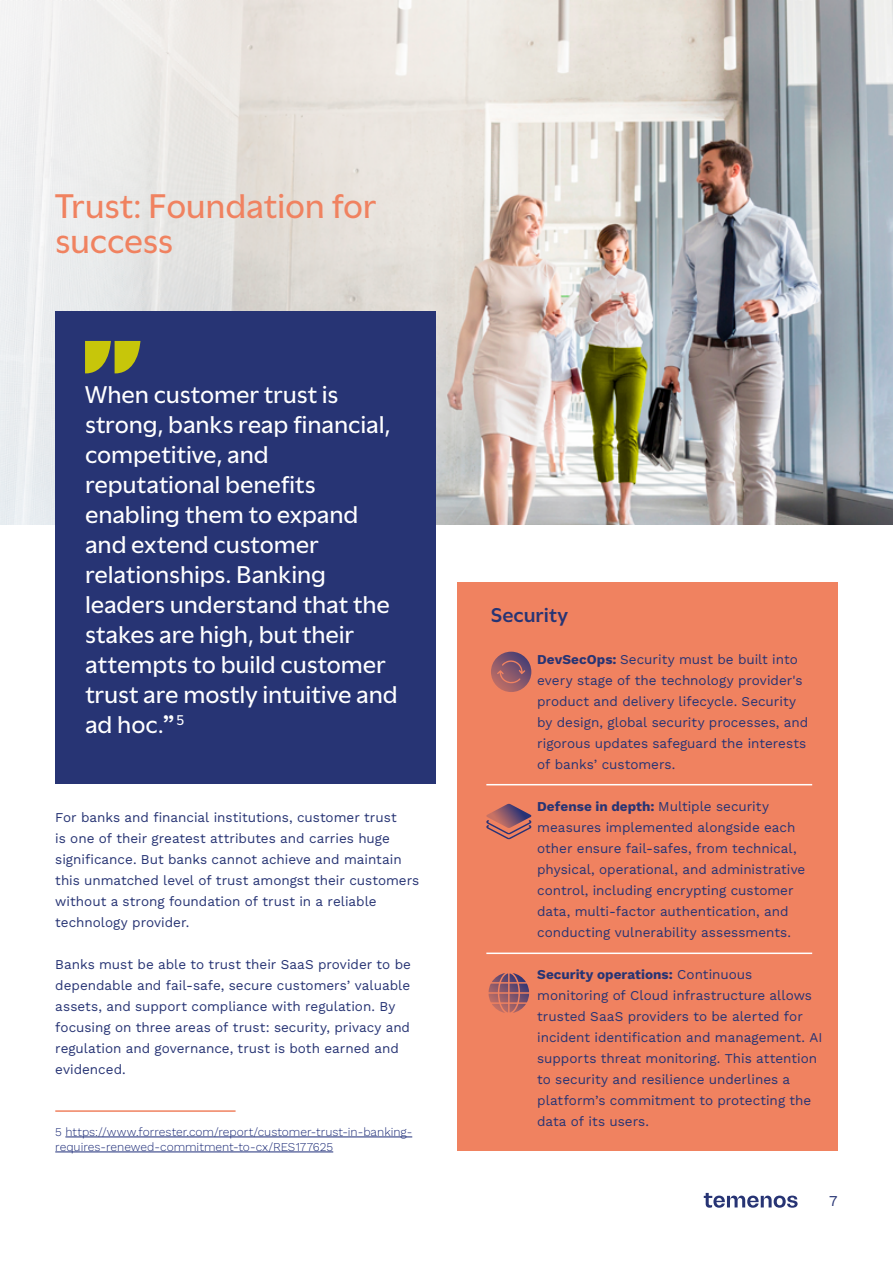
<style>
.page{position:relative;width:893px;height:1263px;background:#fff}
.page>*{position:absolute;margin:0;border:0;box-sizing:border-box;transform-origin:0 0}
.t1{font:500 36px/34.5px "Utile";letter-spacing:-.01em;color:#f08260}
.t2{font:500 25.5px/30px "Utile";letter-spacing:-.005em;color:#fff}
.t3{font:600 21px "Utile";color:#273474}
.t4{font:15px "Work Sans";color:#273474}
.t5{font:13.5px/21px "Work Sans";color:#273474}
.t6{font:300 12px/15px "Work Sans";color:#1f2e79}
.s1{font-family:"Work Sans"}
.s2{font-weight:700}
</style>
<div class="page">
<img style="left:621px;top:0;width:272px;height:525px">
<svg style="left:0;top:0;width:621px;height:525px;background:#e2ddd8"></svg>
<svg style="left:704px;top:1193px;width:94px;height:15px"></svg>
<div style="left:457px;top:582px;width:381px;height:569px;background:#f08260"></div>
<div style="left:55px;top:311px;width:381px;height:473px;background:#273474"></div>
<svg style="left:85px;top:341px;width:55px;height:32px"></svg>
<hr style="left:486px;top:784px;width:326px;height:1px;background:#fff">
<hr style="left:486px;top:952px;width:326px;height:2px;background:#fff">
<hr style="left:65px;top:1136px;width:347px;height:1px;background:#1f2e79">
<hr style="left:55px;top:1151px;width:278px;height:1px;background:#1f2e79">
<hr style="left:55px;top:1110px;width:181px;height:2px;background:#f08260">
<svg style="left:491px;top:652px;width:40px;height:40px"></svg>
<svg style="left:486px;top:804px;width:45px;height:35px"></svg>
<svg style="left:489px;top:973px;width:40px;height:40px"></svg>
<h1 class="t1" style="left:55px;top:185px;width:322px">Trust: Foundation for success</h1>
<p class="t2" style="left:85px;top:377px;width:314px">When customer trust is strong, banks reap financial, competitive, and reputational benefits enabling them to expand and extend customer relationships. Banking leaders understand that the stakes are high, but their attempts to build customer trust are mostly intuitive and ad hoc.<span class="s1">”</span> <sup>5</sup></p>
<p class="t5" style="left:55px;top:806px;width:366px">For banks and financial institutions, customer trust<br>is one of their greatest attributes and carries huge significance. But banks cannot achieve and maintain this unmatched level of trust amongst their customers without a strong foundation of trust in a reliable technology provider.</p>
<p class="t5" style="left:55px;top:953px;width:357px">Banks must be able to trust their SaaS provider to be dependable and fail-safe, secure customers’ valuable assets, and support compliance with regulation. By focusing on three areas of trust: security, privacy and regulation and governance, trust is both earned and evidenced.</p>
<p class="t6" style="left:55px;top:1124px;width:358px">5 https://www.forrester.com/report/customer-trust-in-banking&shy;requires-renewed-commitment-to-cx/RES177625</p>
<h3 class="t3" style="left:491px;top:598px;width:79px">Security</h3>
<p class="t5" style="left:537px;top:648px;width:273px"><span class="s2">DevSecOps:</span> Security must be built into every stage of the technology provider's product and delivery lifecycle. Security by design, global security processes, and rigorous updates safeguard the interests of banks’ customers.</p>
<p class="t5" style="left:537px;top:796px;width:270px"><span class="s2">Defense in depth:</span> Multiple security measures implemented alongside each other ensure fail-safes, from technical, physical, operational, and administrative control, including encrypting customer data, multi-factor authentication, and conducting vulnerability assessments.</p>
<p class="t5" style="left:537px;top:964px;width:287px"><span class="s2">Security operations:</span> Continuous monitoring of Cloud infrastructure allows trusted SaaS providers to be alerted for incident identification and management. AI supports threat monitoring. This attention to security and resilience underlines a platform’s commitment to protecting the data of its users.</p>
<p class="t4" style="left:829px;top:1189px;width:10px">7</p>
</div>
